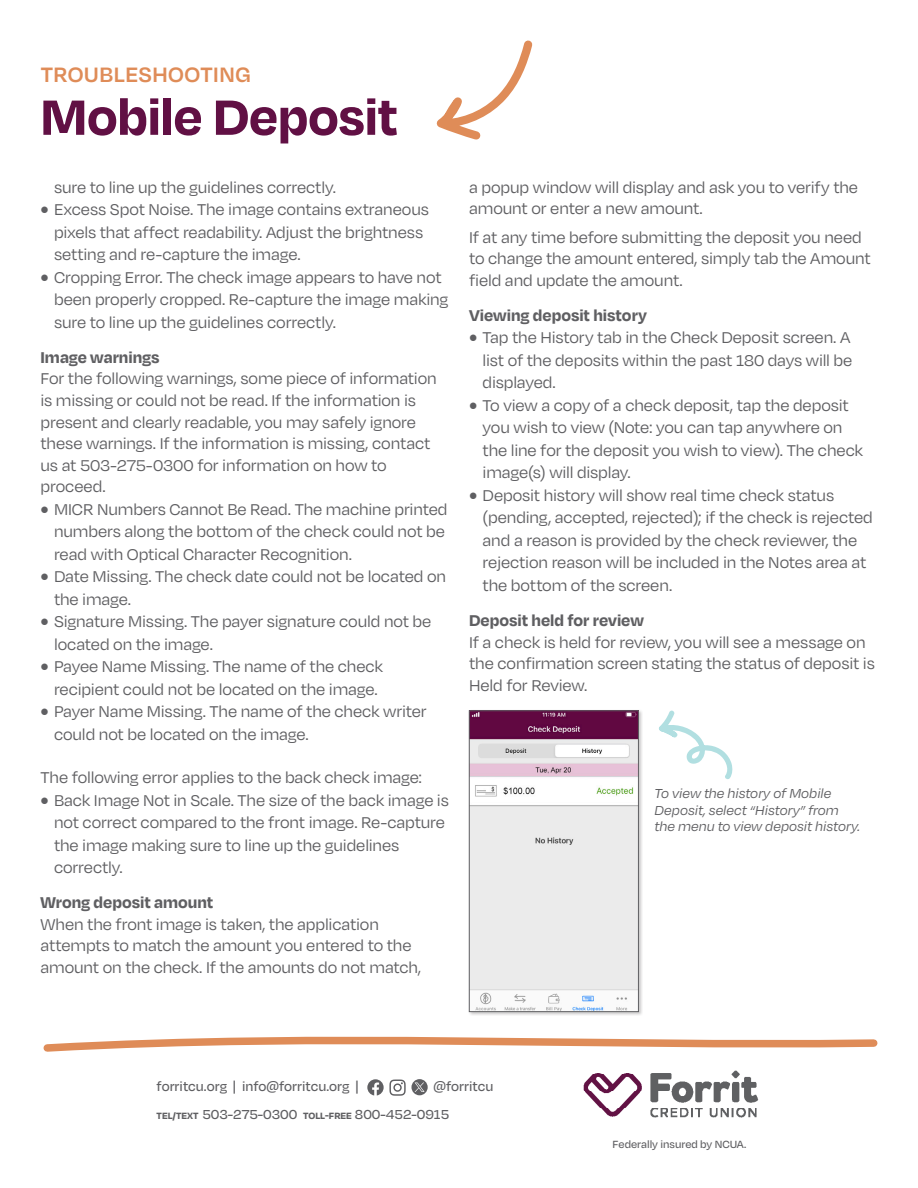
<style>
.page{position:relative;width:918px;height:1188px;background:#fff}
.page>*{position:absolute;margin:0;border:0;box-sizing:border-box;transform-origin:0 0}
.Headline{font:700 57px "Degular";letter-spacing:-.005em;color:#611044}
.Product_Label{font:600 24px "Degular";letter-spacing:.02em;color:#df8c58}
.FAQ_-_Answers{font:18px/22.5px "Degular";letter-spacing:-.01em;color:#5f5f62}
.FAQ_-_Question{font:700 18px "Degular";color:#5f5f62}
.t1{font:500 15px/28.2px "Degular";color:#5f5f62}
.t2{font:italic 15px/16.5px "Degular";color:#5f5f62}
.t3{font:500 12px "Degular";color:#5f5f62}
.s1{font-weight:700;font-size:10.5px}
</style>
<div class="page">
<img style="left:583px;top:1070px;width:176px;height:48px">
<svg style="left:43px;top:1036px;width:835px;height:16px"></svg>
<svg style="left:367px;top:1079px;width:39px;height:17px"></svg>
<svg style="left:411px;top:1079px;width:17px;height:16px"></svg>
<svg style="left:415px;top:1083px;width:10px;height:9px"></svg>
<svg style="left:436px;top:40px;width:97px;height:100px"></svg>
<div style="left:468px;top:710px;width:175px;height:306px;background:#231f20;opacity:.25"></div>
<img style="left:471px;top:713px;width:166px;height:297px">
<div style="left:469px;top:711px;width:170px;height:301px;border:1px solid #5f5f62"></div>
<svg style="left:659px;top:710px;width:74px;height:69px"></svg>
<p class="Product_Label" style="left:41px;top:60px;width:211px">TROUBLESHOOTING</p>
<p class="Headline" style="left:40px;top:81px;width:359px">Mobile Deposit</p>
<p class="FAQ_-_Answers" style="left:54px;top:175px;width:283px">sure to line up the guidelines correctly.</p>
<p class="FAQ_-_Answers" style="left:54px;top:198px;width:377px;text-indent:-14px">• Excess Spot Noise. The image contains extraneous pixels that affect readability. Adjust the brightness setting and re-capture the image.</p>
<p class="FAQ_-_Answers" style="left:54px;top:265px;width:396px;text-indent:-14px">• Cropping Error. The check image appears to have not been properly cropped. Re-capture the image making sure to line up the guidelines correctly.</p>
<p class="FAQ_-_Question" style="left:40px;top:346px;width:121px">Image warnings</p>
<p class="FAQ_-_Answers" style="left:40px;top:367px;width:398px;line-height:21.6px">For the following warnings, some piece of information is missing or could not be read. If the information is present and clearly readable, you may safely ignore these warnings. If the information is missing, contact us at 503-275-0300 for information on how to proceed.</p>
<p class="FAQ_-_Answers" style="left:54px;top:497px;width:395px;text-indent:-14px">• MICR Numbers Cannot Be Read. The machine printed numbers along the bottom of the check could not be read with Optical Character Recognition.</p>
<p class="FAQ_-_Answers" style="left:54px;top:565px;width:394px;text-indent:-14px">• Date Missing. The check date could not be located on the image.</p>
<p class="FAQ_-_Answers" style="left:54px;top:610px;width:379px;text-indent:-14px">• Signature Missing. The payer signature could not be located on the image.</p>
<p class="FAQ_-_Answers" style="left:40px;top:655px;width:344px;text-align:center">• Payee Name Missing. The name of the check recipient could not be located on the image.</p>
<p class="FAQ_-_Answers" style="left:54px;top:700px;width:374px;text-indent:-14px">• Payer Name Missing. The name of the check writer could not be located on the image.</p>
<p class="FAQ_-_Answers" style="left:40px;top:766px;width:383px">The following error applies to the back check image:</p>
<p class="FAQ_-_Answers" style="left:54px;top:788px;width:396px;text-indent:-14px">• Back Image Not in Scale. The size of the back image is not correct compared to the front image. Re-capture the image making sure to line up the guidelines correctly.</p>
<p class="FAQ_-_Question" style="left:40px;top:891px;width:174px">Wrong deposit amount</p>
<p class="FAQ_-_Answers" style="left:40px;top:913px;width:382px;line-height:21.6px">When the front image is taken, the application attempts to match the amount you entered to the amount on the check. If the amounts do not match,</p>
<p class="FAQ_-_Answers" style="left:469px;top:176px;width:390px;line-height:21.6px">a popup window will display and ask you to verify the amount or enter a new amount.</p>
<p class="FAQ_-_Answers" style="left:469px;top:226px;width:403px;line-height:21.6px">If at any time before submitting the deposit you need to change the amount entered, simply tab the Amount field and update the amount.</p>
<p class="FAQ_-_Question" style="left:469px;top:304px;width:179px">Viewing deposit history</p>
<p class="FAQ_-_Answers" style="left:483px;top:326px;width:371px;text-align:justify;text-indent:-14px">• Tap the History tab in the Check Deposit screen. A list of the deposits within the past 180 days will be displayed.</p>
<p class="FAQ_-_Answers" style="left:483px;top:393px;width:382px;text-indent:-14px">• To view a copy of a check deposit, tap the deposit you wish to view (Note: you can tap anywhere on the line for the deposit you wish to view). The check image(s) will display.</p>
<p class="FAQ_-_Answers" style="left:483px;top:483px;width:392px;text-indent:-14px">• Deposit history will show real time check status (pending, accepted, rejected); if the check is rejected and a reason is provided by the check reviewer, the rejection reason will be included in the Notes area at the bottom of the screen.</p>
<p class="FAQ_-_Question" style="left:469px;top:609px;width:176px">Deposit held for review</p>
<p class="FAQ_-_Answers" style="left:469px;top:631px;width:407px;line-height:21.6px">If a check is held for review, you will see a message on the confirmation screen stating the status of deposit is<br>Held for Review.</p>
<p class="t2" style="left:655px;top:785px;width:207px">To view the history of Mobile<br>Deposit, select “History” from the menu to view deposit history.</p>
<p class="t1" style="left:157px;top:1072px;width:204px">forritcu.org | info@forritcu.org |</p>
<p class="t1" style="left:157px;top:1072px;width:338px;text-indent:277px">@forritcu<br><span class="s1">TEL/TEXT</span> 503-275-0300 <span class="s1">TOLL-FREE</span> 800-452-0915</p>
<p class="t3" style="left:613px;top:1137px;width:135px">Federally insured by NCUA.</p>
</div>
